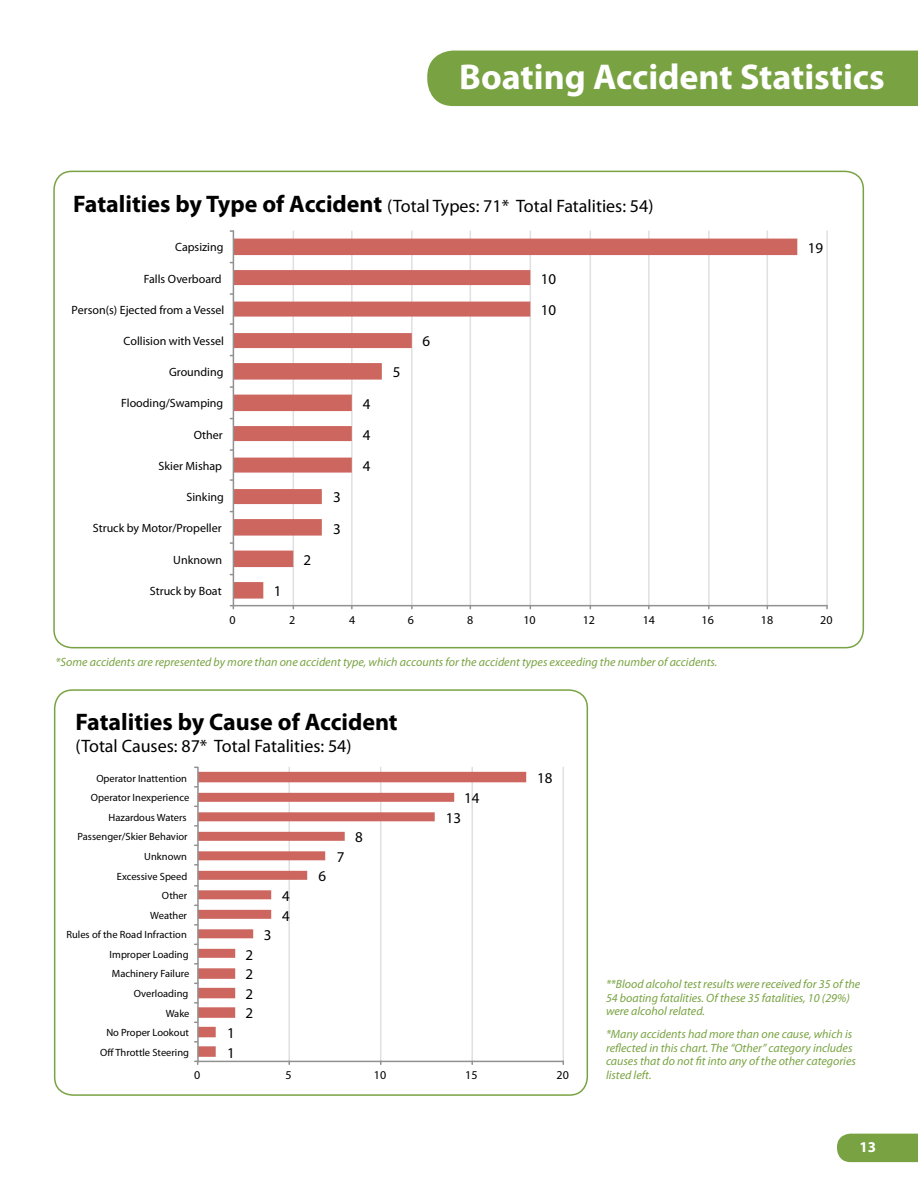
<style>
.page{position:relative;width:918px;height:1188px;background:#fff}
.page>*{position:absolute;margin:0;border:0;box-sizing:border-box;transform-origin:0 0}
.t1{font:700 36px "Myriad Pro";color:#fff}
.t2{font:700 24px "Myriad Pro";color:#000}
.t3{font:18px "Myriad Pro";color:#000}
.t4{font:15px/19.6px "Myriad Pro";color:#000}
.t5{font:700 15px "Myriad Pro";color:#fff}
.t6{font:italic 12px/13.5px "Myriad Pro";color:#79a342}
.t7{font:12px "Myriad Pro";color:#000}
.t8{font:10.5px/19.6px "Myriad Pro";color:#000;text-align:right}
.s1{font-weight:700;font-size:24px}
</style>
<div class="page">
<div style="left:427px;top:51px;width:491px;height:55px;background:#79a342"></div>
<div style="left:837px;top:1134px;width:81px;height:28px;background:#79a342"></div>
<hr style="left:293px;top:231px;width:1px;height:375px;background:#e0e0e0">
<hr style="left:351px;top:231px;width:2px;height:375px;background:#e0e0e0">
<hr style="left:411px;top:231px;width:2px;height:375px;background:#e0e0e0">
<hr style="left:470px;top:231px;width:1px;height:375px;background:#e0e0e0">
<hr style="left:530px;top:231px;width:1px;height:375px;background:#e0e0e0">
<hr style="left:590px;top:231px;width:1px;height:375px;background:#e0e0e0">
<hr style="left:648px;top:231px;width:2px;height:375px;background:#e0e0e0">
<hr style="left:708px;top:231px;width:2px;height:375px;background:#e0e0e0">
<hr style="left:767px;top:231px;width:1px;height:375px;background:#e0e0e0">
<hr style="left:826px;top:231px;width:2px;height:375px;background:#e0e0e0">
<svg style="left:234px;top:239px;width:563px;height:360px"></svg>
<hr style="left:233px;top:605px;width:594px;height:1px;background:#919191">
<hr style="left:233px;top:231px;width:1px;height:375px;background:#919191">
<div style="left:54px;top:689px;width:534px;height:407px;border:2px solid #79a342;border-radius:18px"></div>
<hr style="left:288px;top:767px;width:2px;height:294px;background:#e0e0e0">
<hr style="left:380px;top:767px;width:1px;height:294px;background:#e0e0e0">
<hr style="left:471px;top:767px;width:2px;height:294px;background:#e0e0e0">
<hr style="left:563px;top:767px;width:1px;height:294px;background:#e0e0e0">
<svg style="left:199px;top:772px;width:327px;height:285px"></svg>
<hr style="left:198px;top:1061px;width:365px;height:1px;background:#919191">
<hr style="left:197px;top:768px;width:2px;height:293px;background:#919191">
<h1 class="t1" style="left:459px;top:54px;width:427px">Boating Accident Statistics</h1>
<h3 class="t3" style="left:73px;top:195px;width:582px"><span class="s1">Fatalities by Type of Accident</span> (Total Types: 71* Total Fatalities: 54)</h3>
<p class="t7" style="left:175px;top:240px;width:50px">Capsizing</p>
<p class="t7" style="left:144px;top:271px;width:79px">Falls Overboard</p>
<p class="t7" style="left:72px;top:302px;width:154px">Person(s) Ejected from a Vessel</p>
<p class="t7" style="left:124px;top:334px;width:102px">Collision with Vessel</p>
<p class="t7" style="left:169px;top:365px;width:56px">Grounding</p>
<p class="t7" style="left:121px;top:396px;width:104px">Flooding/Swamping</p>
<p class="t7" style="left:194px;top:427px;width:31px">Other</p>
<p class="t7" style="left:158px;top:459px;width:65px">Skier Mishap</p>
<p class="t7" style="left:187px;top:490px;width:39px">Sinking</p>
<p class="t7" style="left:93px;top:521px;width:130px">Struck by Motor/Propeller</p>
<p class="t7" style="left:173px;top:552px;width:50px">Unknown</p>
<p class="t7" style="left:150px;top:583px;width:73px">Struck by Boat</p>
<p class="t4" style="left:274px;top:581px;width:9px">1</p>
<p class="t4" style="left:304px;top:550px;width:9px">2</p>
<p class="t4" style="left:333px;top:482px;width:9px;line-height:31.2px">3<br>3</p>
<p class="t4" style="left:363px;top:388px;width:9px;line-height:31.2px;text-align:justify">4<br>4<br>4</p>
<p class="t4" style="left:393px;top:362px;width:9px">5</p>
<p class="t4" style="left:422px;top:331px;width:9px">6</p>
<p class="t4" style="left:541px;top:263px;width:17px;line-height:31.2px">10<br>10</p>
<p class="t4" style="left:808px;top:237px;width:17px">19</p>
<p class="t7" style="left:230px;top:612px;width:8px">0</p>
<p class="t7" style="left:289px;top:612px;width:8px">2</p>
<p class="t7" style="left:349px;top:612px;width:8px">4</p>
<p class="t7" style="left:408px;top:612px;width:8px">6</p>
<p class="t7" style="left:467px;top:612px;width:8px">8</p>
<p class="t7" style="left:523px;top:612px;width:14px">10</p>
<p class="t7" style="left:583px;top:612px;width:14px">12</p>
<p class="t7" style="left:643px;top:612px;width:14px">14</p>
<p class="t7" style="left:702px;top:612px;width:14px">16</p>
<p class="t7" style="left:761px;top:612px;width:14px">18</p>
<p class="t7" style="left:820px;top:612px;width:14px">20</p>
<p class="t6" style="left:56px;top:656px;width:664px">*Some accidents are represented by more than one accident type, which accounts for the accident types exceeding the number of accidents.</p>
<h2 class="t2" style="left:76px;top:706px;width:324px">Fatalities by Cause of Accident</h2>
<h3 class="t3" style="left:76px;top:735px;width:278px">(Total Causes: 87* Total Fatalities: 54)</h3>
<p class="t8" style="left:66px;top:768px;width:125px">Operator Inattention<br>Operator Inexperience<br>Hazardous Waters<br>Passenger/Skier Behavior<br>Unknown<br>Excessive Speed<br>Other<br>Weather<br>Rules of the Road Infraction<br>Improper Loading<br>Machinery Failure<br>Overloading<br>Wake<br>No Proper Lookout<br>Off Throttle Steering</p>
<p class="t4" style="left:227px;top:1023px;width:9px">1<br>1</p>
<p class="t4" style="left:246px;top:945px;width:9px;text-align:justify">2<br>2<br>2<br>2</p>
<p class="t4" style="left:264px;top:925px;width:9px">3</p>
<p class="t4" style="left:282px;top:886px;width:9px">4<br>4</p>
<p class="t4" style="left:319px;top:866px;width:9px">6</p>
<p class="t4" style="left:337px;top:847px;width:9px">7</p>
<p class="t4" style="left:355px;top:827px;width:9px">8</p>
<p class="t4" style="left:464px;top:788px;width:17px">14</p>
<p class="t4" style="left:446px;top:807px;width:17px">13</p>
<p class="t4" style="left:537px;top:768px;width:17px">18</p>
<p class="t7" style="left:194px;top:1068px;width:8px">0</p>
<p class="t7" style="left:286px;top:1068px;width:8px">5</p>
<p class="t7" style="left:374px;top:1068px;width:14px">10</p>
<p class="t7" style="left:465px;top:1068px;width:14px">15</p>
<p class="t7" style="left:557px;top:1068px;width:14px">20</p>
<p class="t6" style="left:606px;top:978px;width:256px">**Blood alcohol test results were received for 35 of the<br>54 boating fatalities. Of these 35 fatalities, 10 (29%) were alcohol related.</p>
<p class="t6" style="left:606px;top:1028px;width:251px">*Many accidents had more than one cause, which is reflected in this chart. The “Other” category includes causes that do not fit into any of the other categories listed left.</p>
<p class="t5" style="left:859px;top:1137px;width:18px">13</p>
</div>
